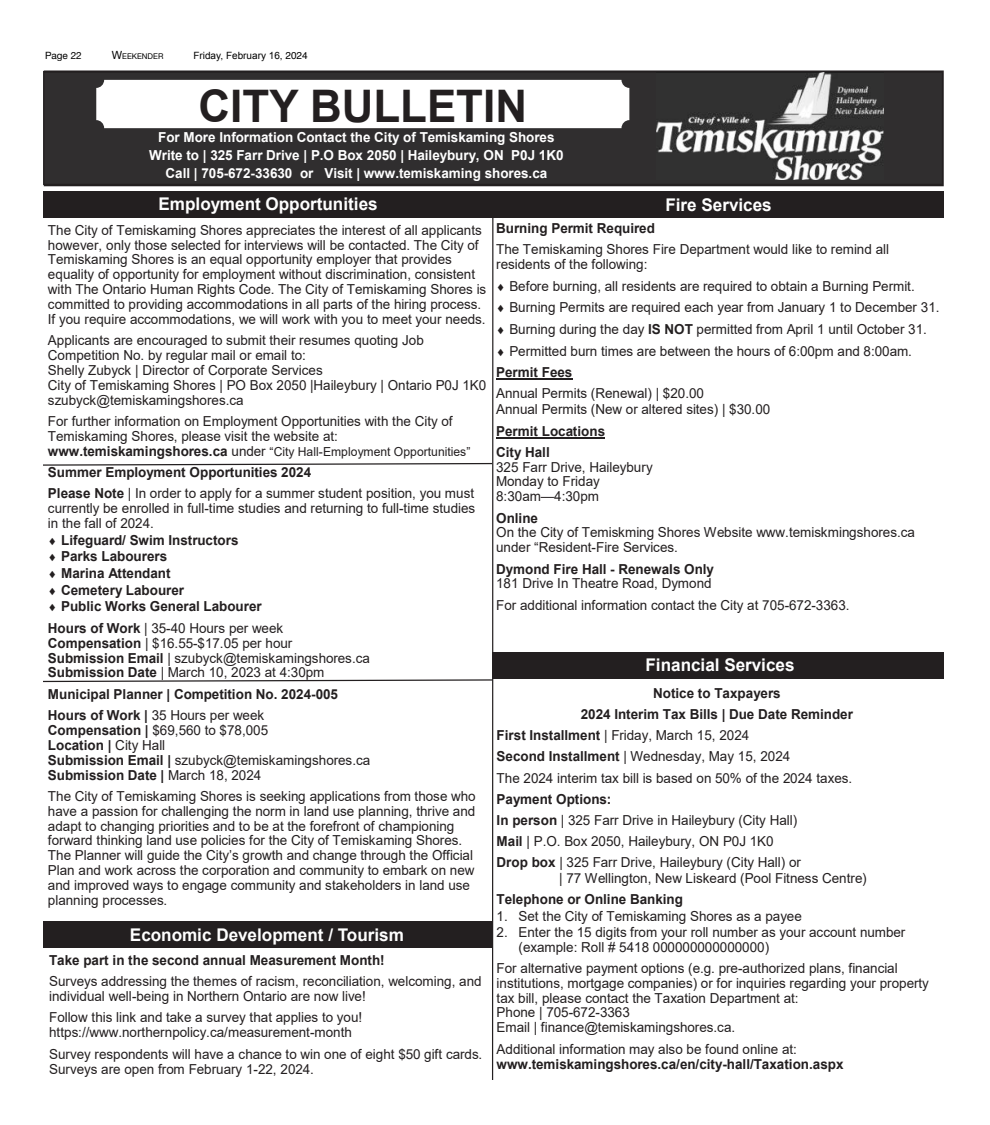
<style>
.page{position:relative;width:990px;height:1125px;background:#fff}
.page>*{position:absolute;margin:0;border:0;box-sizing:border-box;transform-origin:0 0}
.t1{font:700 44.88px "Arial";color:#231f20}
.t2{font:700 17.5px "Arial";color:#fff}
.t3{font:13.75px/14.9px "Arial";color:#231f20}
.t4{font:700 13.75px/21.1px "Arial";color:#231f20}
.t5{font:700 13.75px/17.8px "Arial";color:#fff;text-align:center}
.t6{font:12.38px "Arial";color:#231f20}
.t7{font:10px "Arial";color:#000}
.t8{font:10px "Helvetica Neue";color:#000}
.t9{font:7.88px "Helvetica Neue";color:#000}
.s1{font-size:11.25px}
.s2{font-family:"Helvetica"}
.s3{font-weight:700;font-size:13.75px}
.s4{font-size:13.75px}
.s5{font-weight:700}
.s6{font-weight:400}
</style>
<div class="page">
<hr style="left:492px;top:206px;width:1px;height:874px;background:#231f20">
<svg style="left:44px;top:71px;width:900px;height:115px;fill:#302e2f"></svg>
<div style="left:96px;top:80px;width:533px;height:48px;background:#fff;border-radius:8px"></div>
<svg style="left:44px;top:463px;width:448px;height:3px"></svg>
<div style="left:44px;top:922px;width:448px;height:26px;background:#231f20"></div>
<img style="left:657px;top:72px;width:227px;height:107px">
<div style="left:44px;top:191px;width:449px;height:27px;background:#231f20"></div>
<hr style="left:496px;top:378px;width:76px;height:2px;background:#231f20">
<hr style="left:496px;top:437px;width:109px;height:1px;background:#231f20">
<div style="left:492px;top:652px;width:452px;height:27px;background:#231f20"></div>
<div style="left:492px;top:191px;width:452px;height:27px;background:#231f20"></div>
<svg style="left:44px;top:679px;width:449px;height:3px"></svg>
<p class="t8" style="left:45px;top:49px;width:38px">Page 22</p>
<p class="t9" style="left:112px;top:51px;width:53px"><span class="s1">W</span>EEKENDER</p>
<p class="t7" style="left:193px;top:49px;width:116px">Friday, February 16, <span class="s2">2024</span></p>
<h1 class="t1" style="left:199px;top:75px;width:330px">CITY BULLETIN</h1>
<p class="t5" style="left:149px;top:129px;width:416px">For More Information Contact the City of Temiskaming Shores<br>Write to | 325 Farr Drive | P.O Box 2050 | Haileybury, ON P0J 1K0<br>Call | 705-672-33630 or Visit | www.temiskaming shores.ca</p>
<p class="t2" style="left:159px;top:192px;width:221px">Employment Opportunities</p>
<p class="t3" style="left:48px;top:222px;width:440px">The City of Temiskaming Shores appreciates the interest of all applicants however, only those selected for interviews will be contacted. The City of Temiskaming Shores is an equal opportunity employer that provides equality of opportunity for employment without discrimination, consistent with The Ontario Human Rights Code. The City of Temiskaming Shores is committed to providing accommodations in all parts of the hiring process.<br>If you require accommodations, we will work with you to meet your needs.</p>
<p class="t3" style="left:48px;top:333px;width:440px">Applicants are encouraged to submit their resumes quoting Job Competition No. by regular mail or email to:<br>Shelly Zubyck | Director of Corporate Services<br>City of Temiskaming Shores | PO Box 2050 |Haileybury | Ontario P0J 1K0 szubyck@temiskamingshores.ca</p>
<p class="t3" style="left:48px;top:414px;width:406px">For further information on Employment Opportunities with the City of<br>Temiskaming Shores, please visit the website at:</p>
<p class="t6" style="left:48px;top:443px;width:424px"><span class="s3">www.temiskamingshores.ca</span> <span class="s4">under</span> “City Hall-Employment Opportunities”</p>
<p class="t3" style="left:48px;top:462px;width:428px;line-height:21.1px"><span class="s5">Summer Employment Opportunities 2024<br>Please Note</span> | In order to apply for a summer student position, you must</p>
<p class="t3" style="left:48px;top:501px;width:429px">currently be enrolled in full-time studies and returning to full-time studies in the fall of 2024.</p>
<p class="t4" style="left:48px;top:530px;width:192px">◻ Lifeguard/ Swim Instructors</p>
<p class="t4" style="left:48px;top:546px;width:121px">◻ Parks Labourers</p>
<p class="t4" style="left:48px;top:563px;width:124px">◻ Marina Attendant</p>
<p class="t4" style="left:48px;top:580px;width:138px">◻ Cemetery Labourer</p>
<p class="t4" style="left:48px;top:596px;width:237px">◻ Public Works General Labourer<br>Hours of Work <span class="s6">| 35-40 Hours per week</span></p>
<p class="t3" style="left:48px;top:635px;width:324px"><span class="s5">Compensation</span> | $16.55-$17.05 per hour<br><span class="s5">Submission Email</span> | szubyck@temiskamingshores.ca<br><span class="s5">Submission Date</span> | March 10, 2023 at 4:30pm</p>
<p class="t4" style="left:48px;top:683px;width:292px">Municipal Planner | Competition No. 2024-005<br>Hours of Work | <span class="s6">35 Hours per week</span></p>
<p class="t3" style="left:48px;top:722px;width:324px"><span class="s5">Compensation |</span> $69,560 to $78,005<br><span class="s5">Location |</span> City Hall<br><span class="s5">Submission Email |</span> szubyck@temiskamingshores.ca <span class="s5">Submission Date |</span> March 18, 2024</p>
<p class="t3" style="left:48px;top:788px;width:429px">The City of Temiskaming Shores is seeking applications from those who have a passion for challenging the norm in land use planning, thrive and adapt to changing priorities and to be at the forefront of championing forward thinking land use policies for the City of Temiskaming Shores.<br>The Planner will guide the City’s growth and change through the Official Plan and work across the corporation and community to embark on new and improved ways to engage community and stakeholders in land use planning processes.</p>
<p class="t2" style="left:130px;top:923px;width:276px">Economic Development / Tourism</p>
<p class="t4" style="left:49px;top:950px;width:337px">Take part in the second annual Measurement Month!</p>
<p class="t3" style="left:49px;top:974px;width:434px">Surveys addressing the themes of racism, reconciliation, welcoming, and individual well-being in Northern Ontario are now live!</p>
<p class="t3" style="left:49px;top:1010px;width:315px">Follow this link and take a survey that applies to you! https://www.northernpolicy.ca/measurement-month</p>
<p class="t3" style="left:49px;top:1046px;width:435px">Survey respondents will have a chance to win one of eight $50 gift cards.<br>Surveys are open from February 1-22, 2024.</p>
<p class="t2" style="left:665px;top:192px;width:108px">Fire Services</p>
<p class="t4" style="left:496px;top:218px;width:160px">Burning Permit Required</p>
<p class="t3" style="left:496px;top:242px;width:394px">The Temiskaming Shores Fire Department would like to remind all residents of the following:</p>
<p class="t3" style="left:496px;top:278px;width:420px">◻ Before burning, all residents are required to obtain a Burning Permit.</p>
<p class="t3" style="left:496px;top:300px;width:445px">◻ Burning Permits are required each year from January 1 to December 31.</p>
<p class="t3" style="left:496px;top:322px;width:432px">◻ Burning during the day <span class="s5">IS NOT</span> permitted from April 1 until October 31.</p>
<p class="t3" style="left:496px;top:340px;width:417px;line-height:21.4px">◻ Permitted burn times are between the hours of 6:00pm and 8:00am.<br><span class="s5">Permit Fees</span></p>
<p class="t3" style="left:496px;top:385px;width:276px;line-height:16.1px">Annual Permits (Renewal) | $20.00<br>Annual Permits (New or altered sites) | $30.00</p>
<p class="t4" style="left:496px;top:420px;width:110px">Permit Locations<br>City Hall</p>
<p class="t3" style="left:496px;top:459px;width:158px">325 Farr Drive, Haileybury<br>Monday to Friday<br>8:30am—4:30pm</p>
<p class="t4" style="left:496px;top:507px;width:43px">Online</p>
<p class="t3" style="left:496px;top:525px;width:420px">On the City of Temiskming Shores Website www.temiskmingshores.ca under “Resident-Fire Services.</p>
<p class="t4" style="left:496px;top:558px;width:219px">Dymond Fire Hall - Renewals Only</p>
<p class="t3" style="left:496px;top:573px;width:355px;line-height:21.2px">181 Drive In Theatre Road, Dymond<br>For additional information contact the City at 705-672-3363.</p>
<p class="t2" style="left:646px;top:653px;width:151px">Financial Services</p>
<p class="t4" style="left:653px;top:683px;width:129px">Notice to Taxpayers</p>
<p class="t4" style="left:581px;top:704px;width:274px">2024 Interim Tax Bills | Due Date Reminder</p>
<p class="t3" style="left:497px;top:728px;width:254px"><span class="s5">First Installment</span> | Friday, March 15, 2024</p>
<p class="t3" style="left:497px;top:749px;width:295px"><span class="s5">Second Installment</span> | Wednesday, May 15, 2024</p>
<p class="t3" style="left:497px;top:770px;width:357px">The 2024 interim tax bill is based on 50% of the 2024 taxes.</p>
<p class="t3" style="left:497px;top:788px;width:306px;line-height:21.1px"><span class="s5">Payment Options:<br>In person</span> | 325 Farr Drive in Haileybury (City Hall)<br><span class="s5">Mail</span> | P.O. Box 2050, Haileybury, ON P0J 1K0<br><span class="s5">Drop box</span> | 325 Farr Drive, Haileybury (City Hall) or</p>
<p class="t3" style="left:559px;top:871px;width:309px">| 77 Wellington, New Liskeard (Pool Fitness Centre)</p>
<p class="t4" style="left:497px;top:889px;width:188px">Telephone or Online Banking</p>
<p class="t3" style="left:497px;top:908px;width:307px">1. Set the City of Temiskaming Shores as a payee</p>
<p class="t3" style="left:519px;top:924px;width:388px;text-indent:-22px">2. Enter the 15 digits from your roll number as your account number (example: Roll # 5418 000000000000000)</p>
<p class="t3" style="left:497px;top:960px;width:434px">For alternative payment options (e.g. pre-authorized plans, financial institutions, mortgage companies) or for inquiries regarding your property tax bill, please contact the Taxation Department at:<br>Phone | 705-672-3363<br>Email | finance@temiskamingshores.ca.</p>
<p class="t3" style="left:497px;top:1041px;width:302px">Additional information may also be found online at:</p>
<p class="t4" style="left:497px;top:1053px;width:348px">www.temiskamingshores.ca/en/city-hall/Taxation.aspx</p>
</div>
